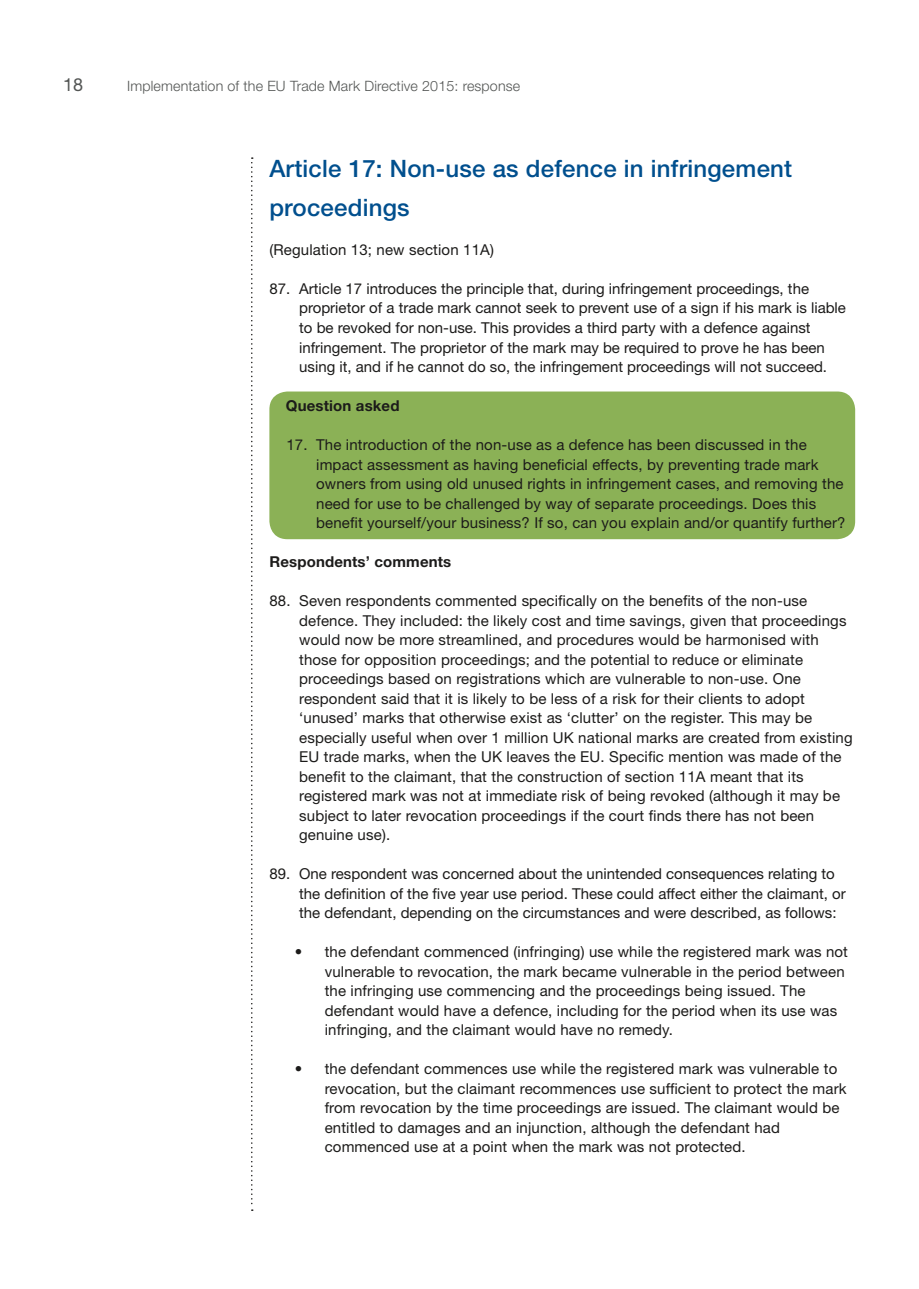
<style>
.page{position:relative;width:919px;height:1289px;background:#fff}
.page>*{position:absolute;margin:0;border:0;box-sizing:border-box;transform-origin:0 0}
.Heading_2{font:500 24px/39px "Helvetica Neue LT Std";letter-spacing:.01em;color:#004f8e}
.t1{font:18px "Helvetica Neue LT Std";color:#535554}
.Body{font:15px/19.5px "Helvetica Neue LT Std";letter-spacing:.01em;color:#1c1b1a}
.Body_Bold{font:700 15px "Helvetica Neue LT Std";letter-spacing:.01em;color:#1c1b1a}
.t2{font:300 14.25px "Helvetica Neue LT Std";letter-spacing:.01em;color:#535554}
</style>
<div class="page">
<svg style="left:251px;top:157px;width:2px;height:1053px"></svg>
<div style="left:269px;top:391px;width:586px;height:148px;background:#8bb156;border-radius:18px"></div>
<p class="t1" style="left:63px;top:74px;width:22px">18</p>
<p class="t2" style="left:127px;top:77px;width:394px">Implementation of the EU Trade Mark Directive 2015: response</p>
<h2 class="Heading_2" style="left:269px;top:149px;width:524px">Article 17: Non-use as defence in infringement proceedings</h2>
<p class="Body" style="left:269px;top:240px;width:226px">(Regulation 13; new section 11A)</p>
<p class="Body" style="left:299px;top:279px;width:548px;text-indent:-30px">87. Article 17 introduces the principle that, during infringement proceedings, the proprietor of a trade mark cannot seek to prevent use of a sign if his mark is liable to be revoked for non-use. This provides a third party with a defence against infringement. The proprietor of the mark may be required to prove he has been using it, and if he cannot do so, the infringement proceedings will not succeed.</p>
<p class="Body_Bold" style="left:286px;top:396px;width:115px">Question asked</p>
<p class="Body" style="left:316px;top:435px;width:531px;text-indent:-30px">17. The introduction of the non-use as a defence has been discussed in the impact assessment as having beneficial effects, by preventing trade mark owners from using old unused rights in infringement cases, and removing the need for use to be challenged by way of separate proceedings. Does this benefit yourself/your business? If so, can you explain and/or quantify further?</p>
<p class="Body_Bold" style="left:269px;top:552px;width:183px">Respondents’ comments</p>
<p class="Body" style="left:299px;top:591px;width:555px;text-indent:-30px">88. Seven respondents commented specifically on the benefits of the non-use defence. They included: the likely cost and time savings, given that proceedings would now be more streamlined, and procedures would be harmonised with those for opposition proceedings; and the potential to reduce or eliminate proceedings based on registrations which are vulnerable to non-use. One respondent said that it is likely to be less of a risk for their clients to adopt ‘unused’ marks that otherwise exist as ‘clutter’ on the register. This may be especially useful when over 1 million UK national marks are created from existing EU trade marks, when the UK leaves the EU. Specific mention was made of the benefit to the claimant, that the construction of section 11A meant that its registered mark was not at immediate risk of being revoked (although it may be subject to later revocation proceedings if the court finds there has not been genuine use).</p>
<p class="Body" style="left:299px;top:864px;width:548px;text-indent:-30px">89. One respondent was concerned about the unintended consequences relating to the definition of the five year use period. These could affect either the claimant, or the defendant, depending on the circumstances and were described, as follows:</p>
<p class="Body" style="left:325px;top:942px;width:525px;text-indent:-30px">• the defendant commenced (infringing) use while the registered mark was not vulnerable to revocation, the mark became vulnerable in the period between the infringing use commencing and the proceedings being issued. The defendant would have a defence, including for the period when its use was infringing, and the claimant would have no remedy.</p>
<p class="Body" style="left:325px;top:1059px;width:523px;text-indent:-30px">• the defendant commences use while the registered mark was vulnerable to revocation, but the claimant recommences use sufficient to protect the mark from revocation by the time proceedings are issued. The claimant would be entitled to damages and an injunction, although the defendant had commenced use at a point when the mark was not protected.</p>
</div>
